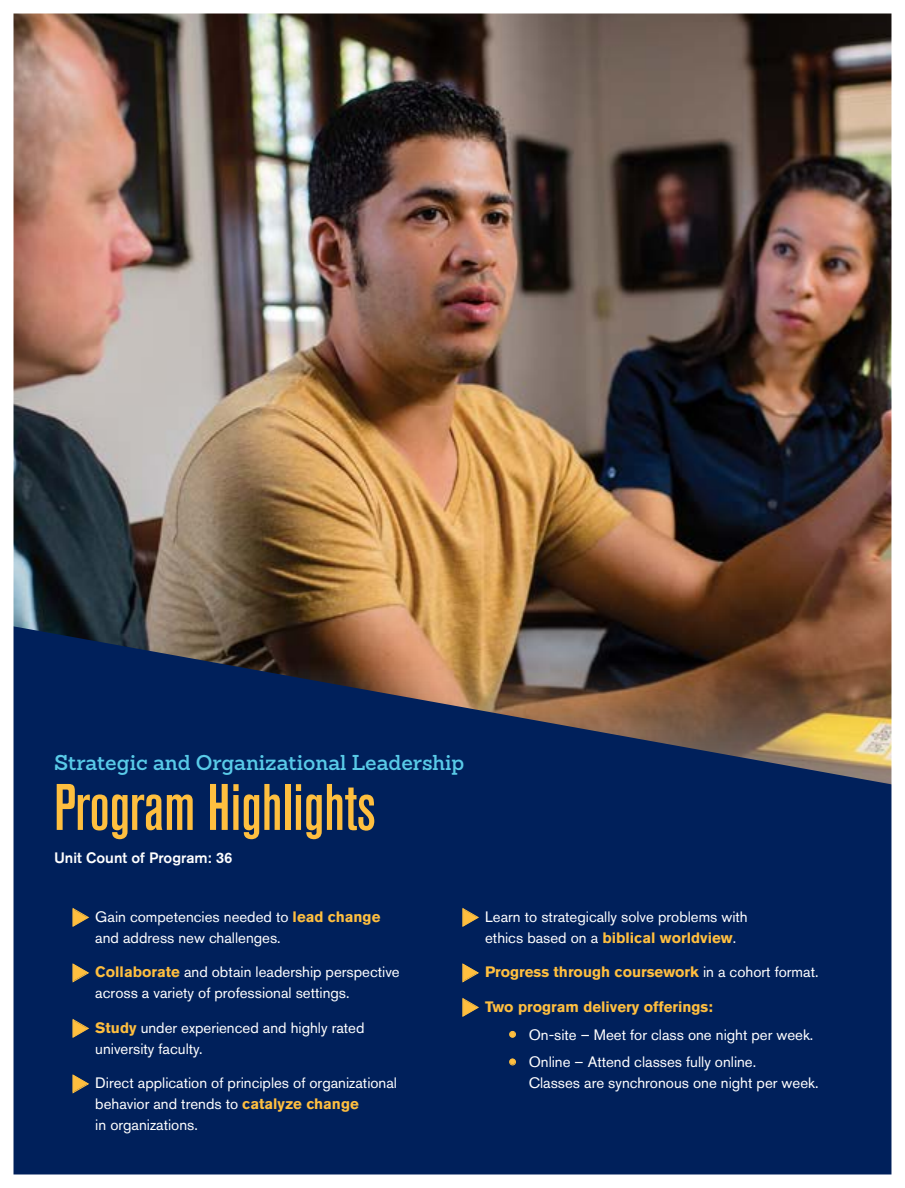
<style>
.page{position:relative;width:905px;height:1188px;background:#fff}
.page>*{position:absolute;margin:0;border:0;box-sizing:border-box;transform-origin:0 0}
.Headline{font:500 condensed 65.1px "Akzidenz Grotesk BE";color:#ffbf3f}
.t1{font:600 21px "Sanchez";color:#59cbe8}
.t2{font:15px/21px "Akzidenz Grotesk BE";color:#fff}
.t3{font:700 15px "Akzidenz Grotesk BE";color:#ffbf3f}
.t4{font:500 15px "Akzidenz Grotesk BE";color:#fff}
.s1{font-weight:700;color:#ffbf3f}
.s2{font-weight:400;color:#fff}
</style>
<div class="page">
<img style="left:13px;top:13px;width:879px;height:1162px">
<svg style="left:73px;top:908px;width:15px;height:18px"></svg>
<svg style="left:73px;top:964px;width:15px;height:18px"></svg>
<svg style="left:73px;top:1019px;width:15px;height:18px"></svg>
<svg style="left:73px;top:1075px;width:15px;height:18px"></svg>
<svg style="left:463px;top:908px;width:15px;height:18px"></svg>
<svg style="left:463px;top:964px;width:15px;height:18px"></svg>
<svg style="left:463px;top:998px;width:15px;height:18px"></svg>
<svg style="left:509px;top:1031px;width:6px;height:6px"></svg>
<svg style="left:509px;top:1059px;width:6px;height:6px"></svg>
<p class="t1" style="left:54px;top:748px;width:412px">Strategic and Organizational Leadership</p>
<p class="Headline" style="left:54px;top:771px;width:323px">Program Highlights</p>
<p class="t4" style="left:54px;top:849px;width:180px">Unit Count of Program: 36</p>
<p class="t2" style="left:95px;top:906px;width:286px">Gain competencies needed to <span class="s1">lead change </span>and address new challenges.</p>
<p class="t2" style="left:95px;top:962px;width:306px"><span class="s1">Collaborate</span> and obtain leadership perspective across a variety of professional settings.</p>
<p class="t2" style="left:95px;top:1017px;width:271px"><span class="s1">Study</span> under experienced and highly rated university faculty.</p>
<p class="t2" style="left:95px;top:1073px;width:303px">Direct application of principles of organizational behavior and trends to <span class="s1">catalyze change<br></span>in organizations.</p>
<p class="t2" style="left:485px;top:906px;width:264px">Learn to strategically solve problems with ethics based on a <span class="s1">biblical worldview</span>.</p>
<p class="t3" style="left:485px;top:964px;width:335px">Progress through coursework <span class="s2">in a cohort format.</span></p>
<p class="t3" style="left:485px;top:998px;width:229px">Two program delivery offerings:</p>
<p class="t2" style="left:528px;top:1024px;width:286px">On-site – Meet for class one night per week.</p>
<p class="t2" style="left:528px;top:1052px;width:291px">Online – Attend classes fully online.<br>Classes are synchronous one night per week.</p>
</div>
